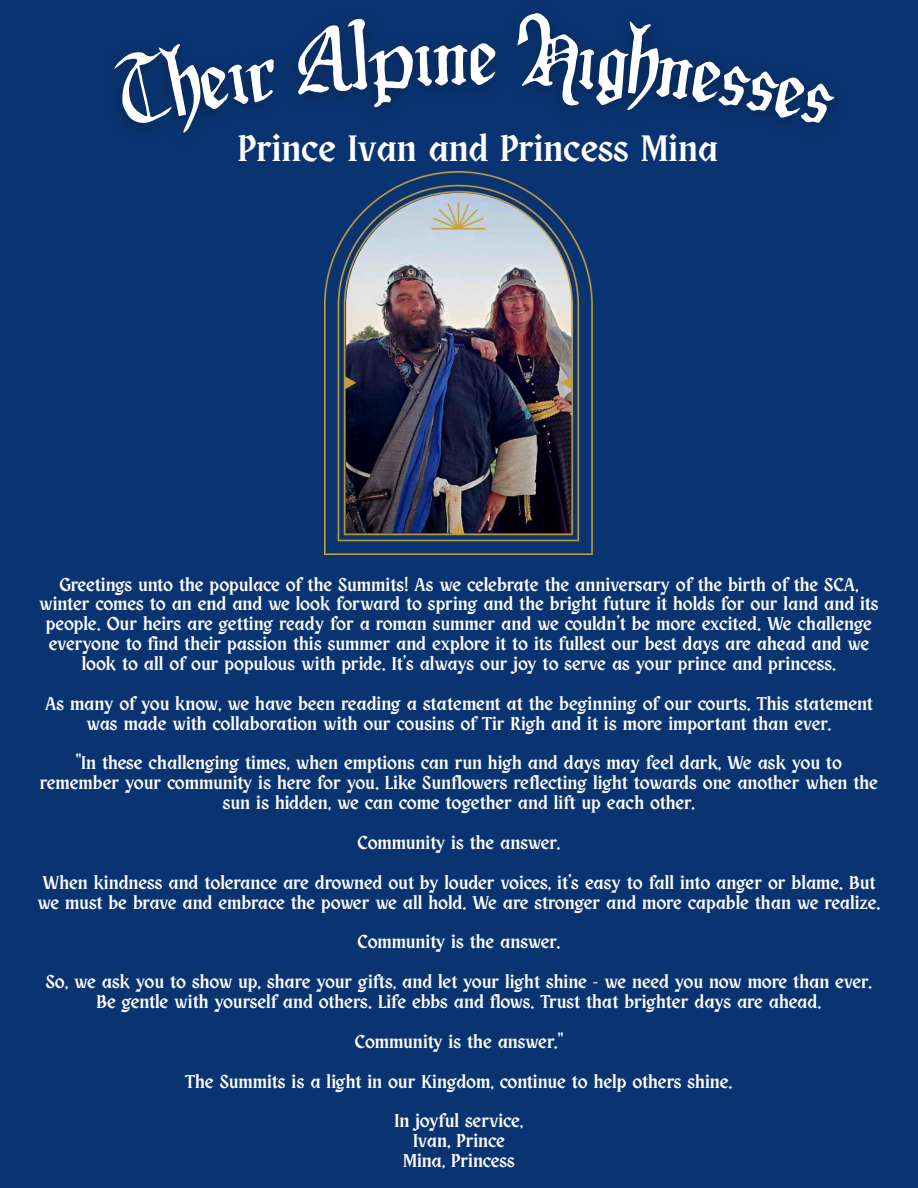
<style>
.page{position:relative;width:918px;height:1188px;background:#0a3471}
.page>*{position:absolute;margin:0;border:0;box-sizing:border-box;transform-origin:0 0}
.t1{font:90.6px "Isabella";color:#fff}
.t2{font:37.2px "Obra Letra";color:#fff}
.t3{font:18.75px/20px "Obra Letra";color:#fff;text-align:center}
</style>
<div class="page">
<img style="left:325px;top:177px;width:268px;height:377px">
<img style="left:419px;top:46px;width:79px;height:131px">
<svg style="left:120px;top:51px;width:150px;height:77px"></svg>
<svg style="left:297px;top:22px;width:171px;height:85px"></svg>
<svg style="left:518px;top:15px;width:313px;height:111px"></svg>
<p class="t1" style="left:469px;top:-27px;width:30px">e</p>
<h2 class="t2" style="left:238px;top:132px;width:482px">Prince Ivan and Princess Mina</h2>
<p class="t3" style="left:39px;top:575px;width:841px">Greetings unto the populace of the Summits! As we celebrate the anniversary of the birth of the SCA, winter comes to an end and we look forward to spring and the bright future it holds for our land and its people. Our heirs are getting ready for a roman summer and we couldn't be more excited. We challenge everyone to find their passion this summer and explore it to its fullest our best days are ahead and we look to all of our populous with pride. It's always our joy to serve as your prince and princess.</p>
<p class="t3" style="left:45px;top:695px;width:829px">As many of you know, we have been reading a statement at the beginning of our courts. This statement was made with collaboration with our cousins of Tir Righ and it is more important than ever.</p>
<p class="t3" style="left:40px;top:754px;width:839px">"In these challenging times, when emptions can run high and days may feel dark, We ask you to remember your community is here for you. Like Sunflowers reflecting light towards one another when the sun is hidden, we can come together and lift up each other.</p>
<p class="t3" style="left:42px;top:824px;width:835px;line-height:39.8px">Community is the answer.<br>When kindness and tolerance are drowned out by louder voices, it's easy to fall into anger or blame. But</p>
<p class="t3" style="left:37px;top:884px;width:845px;line-height:39.8px">we must be brave and embrace the power we all hold. We are stronger and more capable than we realize.<br>Community is the answer.<br>So, we ask you to show up, share your gifts, and let your light shine - we need you now more than ever.</p>
<p class="t3" style="left:97px;top:983px;width:726px;line-height:39.8px">Be gentle with yourself and others. Life ebbs and flows. Trust that brighter days are ahead.<br>Community is the answer."<br>The Summits is a light in our Kingdom, continue to help others shine.<br>In joyful service,</p>
<p class="t3" style="left:403px;top:1132px;width:113px">Ivan, Prince<br>Mina, Princess</p>
</div>
